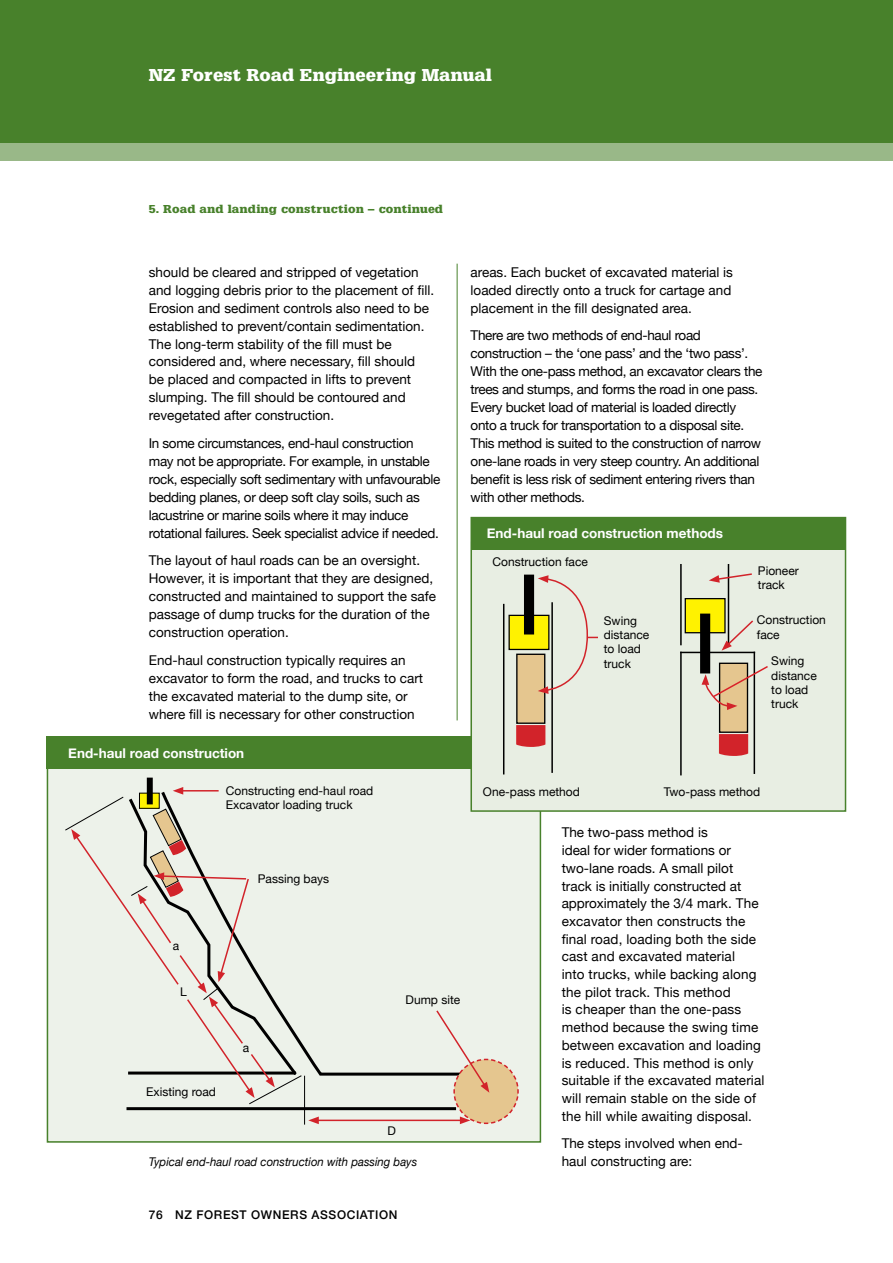
<style>
.page{position:relative;width:893px;height:1263px;background:#fff}
.page>*{position:absolute;margin:0;border:0;box-sizing:border-box;transform-origin:0 0}
.t1{font:18px "Square Serif Black DTC";color:#fff;scale:1.1 1}
.t2{font:13.5px/18px "Helvetica Neue";color:#000}
.t3{font:13.5px/18px "Helvetica Neue";letter-spacing:-.025em;color:#000}
.t4{font:700 13.5px "Helvetica Neue";color:#fff}
.t5{font:12px/14.4px "Helvetica Neue";color:#000}
.t6{font:italic 12px "Helvetica Neue";color:#000;scale:.95 1}
.t7{font:12px "Square Serif Black DTC";letter-spacing:.01em;color:#48812b;scale:1.1 1}
.t8{font:500 12px "Helvetica Neue";letter-spacing:.05em;color:#000}
</style>
<div class="page">
<div style="left:47px;top:736px;width:494px;height:407px;background:#edf2ea"></div>
<div style="left:47px;top:737px;width:492px;height:32px;background:#48812b"></div>
<div style="left:0;top:0;width:893px;height:142px;background:#48812b"></div>
<div style="left:0;top:142px;width:893px;height:19px;background:#99b888"></div>
<hr style="left:457px;top:264px;width:1px;height:456px;background:#48812b">
<svg style="left:302px;top:1043px;width:133px;height:34px"></svg>
<hr style="left:127px;top:1107px;width:329px;height:3px;background:#000">
<hr style="left:304px;top:1076px;width:1px;height:48px;background:#000">
<hr style="left:316px;top:1119px;width:146px;height:2px;background:#d2232a">
<svg style="left:308px;top:1116px;width:11px;height:8px"></svg>
<div style="left:147px;top:778px;width:6px;height:26px;border:2px solid #000"></div>
<svg style="left:65px;top:787px;width:237px;height:318px"></svg>
<svg style="left:435px;top:1010px;width:84px;height:115px"></svg>
<div style="left:470px;top:517px;width:376px;height:295px;background:#e8eee3;border:2px solid #48812b"></div>
<div style="left:509px;top:615px;width:40px;height:34px;background:#fff200"></div>
<div style="left:508px;top:615px;width:41px;height:35px;border:1px solid #000"></div>
<div style="left:525px;top:576px;width:8px;height:57px;background:#000"></div>
<div style="left:524px;top:575px;width:10px;height:59px;border:3px solid #000"></div>
<div style="left:685px;top:599px;width:40px;height:34px;background:#fff200"></div>
<div style="left:685px;top:598px;width:41px;height:35px;border:1px solid #000"></div>
<div style="left:701px;top:615px;width:8px;height:57px;background:#000"></div>
<div style="left:700px;top:614px;width:10px;height:59px;border:3px solid #000"></div>
<div style="left:517px;top:654px;width:28px;height:69px;background:#e5c68f"></div>
<div style="left:516px;top:654px;width:29px;height:70px;border:1px solid #000"></div>
<svg style="left:516px;top:725px;width:30px;height:22px"></svg>
<div style="left:720px;top:663px;width:27px;height:69px;background:#e5c68f"></div>
<div style="left:719px;top:663px;width:29px;height:70px;border:1px solid #000"></div>
<svg style="left:718px;top:734px;width:31px;height:22px"></svg>
<hr style="left:503px;top:604px;width:1px;height:170px;background:#000">
<hr style="left:551px;top:602px;width:2px;height:171px;background:#000">
<hr style="left:680px;top:564px;width:2px;height:81px;background:#000">
<hr style="left:728px;top:564px;width:1px;height:81px;background:#000">
<hr style="left:680px;top:652px;width:75px;height:1px;background:#000">
<hr style="left:754px;top:652px;width:1px;height:122px;background:#000">
<hr style="left:680px;top:652px;width:2px;height:123px;background:#000">
<svg style="left:722px;top:619px;width:31px;height:32px"></svg>
<svg style="left:538px;top:575px;width:60px;height:119px"></svg>
<svg style="left:709px;top:572px;width:43px;height:11px"></svg>
<div style="left:471px;top:517px;width:375px;height:32px;background:#48812b"></div>
<svg style="left:701px;top:664px;width:67px;height:46px"></svg>
<h1 class="t1" style="left:149px;top:64px;width:314px">NZ Forest Road Engineering Manual</h1>
<p class="t7" style="left:149px;top:201px;width:269px">5. Road and landing construction – continued</p>
<p class="t2" style="left:149px;top:263px;width:287px">should be cleared and stripped of vegetation and logging debris prior to the placement of fill.<br>Erosion and sediment controls also need to be established to prevent/contain sedimentation.<br>The long-term stability of the fill must be considered and, where necessary, fill should<br>be placed and compacted in lifts to prevent slumping. The fill should be contoured and revegetated after construction.</p>
<p class="t3" style="left:149px;top:435px;width:293px">In some circumstances, end-haul construction may not be appropriate. For example, in unstable rock, especially soft sedimentary with unfavourable bedding planes, or deep soft clay soils, such as lacustrine or marine soils where it may induce rotational failures. Seek specialist advice if needed.</p>
<p class="t2" style="left:149px;top:552px;width:289px">The layout of haul roads can be an oversight.<br>However, it is important that they are designed, constructed and maintained to support the safe passage of dump trucks for the duration of the construction operation.</p>
<p class="t2" style="left:149px;top:651px;width:276px">End-haul construction typically requires an excavator to form the road, and trucks to cart the excavated material to the dump site, or where fill is necessary for other construction</p>
<p class="t4" style="left:68px;top:743px;width:177px">End-haul road construction</p>
<p class="t2" style="left:471px;top:263px;width:264px;text-align:justify">areas. Each bucket of excavated material is loaded directly onto a truck for cartage and placement in the fill designated area.</p>
<p class="t3" style="left:471px;top:327px;width:293px">There are two methods of end-haul road construction – the ‘one pass’ and the ‘two pass’.<br>With the one-pass method, an excavator clears the trees and stumps, and forms the road in one pass.<br>Every bucket load of material is loaded directly onto a truck for transportation to a disposal site.<br>This method is suited to the construction of narrow one-lane roads in very steep country. An additional benefit is less risk of sediment entering rivers than with other methods.</p>
<p class="t4" style="left:487px;top:523px;width:238px">End-haul road construction methods</p>
<p class="t5" style="left:493px;top:556px;width:97px">Construction face</p>
<p class="t5" style="left:604px;top:614px;width:47px">Swing distance to load truck</p>
<p class="t5" style="left:758px;top:564px;width:42px">Pioneer track</p>
<p class="t5" style="left:757px;top:613px;width:71px">Construction face</p>
<p class="t5" style="left:771px;top:654px;width:47px">Swing distance to load truck</p>
<p class="t5" style="left:226px;top:784px;width:149px">Constructing end-haul road<br>Excavator loading truck</p>
<p class="t5" style="left:173px;top:939px;width:8px">a</p>
<p class="t5" style="left:180px;top:985px;width:8px">L</p>
<p class="t5" style="left:146px;top:1085px;width:71px">Existing road</p>
<p class="t5" style="left:258px;top:872px;width:73px">Passing bays</p>
<p class="t5" style="left:243px;top:1041px;width:8px">a</p>
<p class="t5" style="left:406px;top:993px;width:56px">Dump site</p>
<p class="t5" style="left:387px;top:1124px;width:10px">D</p>
<p class="t6" style="left:149px;top:1153px;width:284px">Typical end-haul road construction with passing bays</p>
<p class="t5" style="left:483px;top:785px;width:98px">One-pass method</p>
<p class="t5" style="left:664px;top:785px;width:98px">Two-pass method</p>
<p class="t2" style="left:562px;top:824px;width:204px">The two-pass method is<br>ideal for wider formations or two-lane roads. A small pilot track is initially constructed at approximately the 3/4 mark. The excavator then constructs the final road, loading both the side cast and excavated material<br>into trucks, while backing along the pilot track. This method<br>is cheaper than the one-pass method because the swing time between excavation and loading is reduced. This method is only suitable if the excavated material will remain stable on the side of the hill while awaiting disposal.</p>
<p class="t2" style="left:562px;top:1135px;width:183px">The steps involved when end&shy;haul constructing are:</p>
<p class="t8" style="left:149px;top:1205px;width:250px">76 NZ FOREST OWNERS ASSOCIATION</p>
</div>
